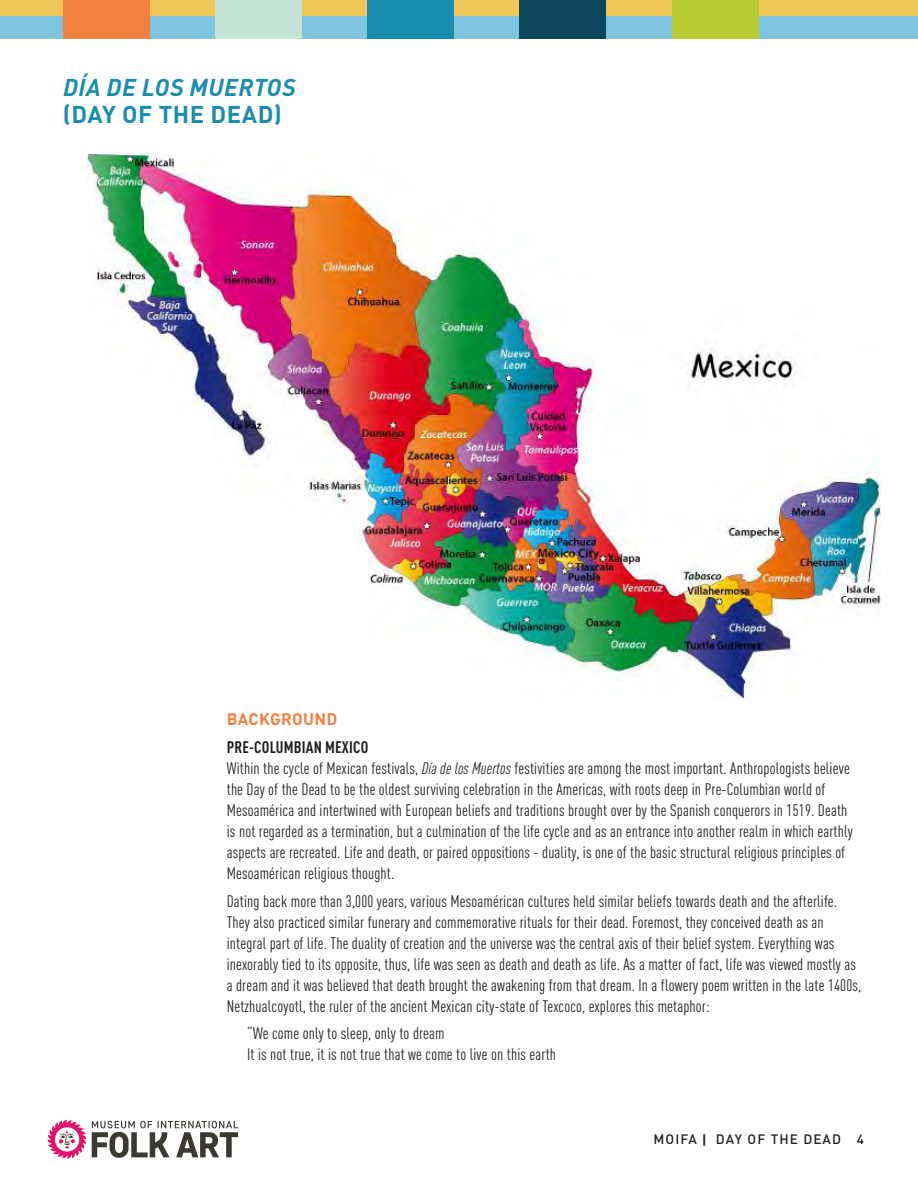
<style>
.page{position:relative;width:918px;height:1188px;background:#fff}
.page>*{position:absolute;margin:0;border:0;box-sizing:border-box;transform-origin:0 0}
.t1{font:italic 700 24px "DIN Pro";letter-spacing:.02em;color:#198dae}
.t2{font:700 24px "DIN Pro";letter-spacing:.02em;color:#198dae}
.t3{font:condensed 16.5px/21px "DIN Pro";letter-spacing:.01em;color:#231f20}
.t4{font:700 condensed 16.5px "DIN Pro";letter-spacing:.01em;color:#231f20}
.t5{font:700 16.5px "DIN Pro";letter-spacing:.02em;color:#f2803f}
.t6{font:500 13.5px "DIN Pro";letter-spacing:.08em;color:#231f20}
.s1{font-style:italic}
.s2{font-family:"Neutra Text";font-weight:700}
</style>
<div class="page">
<div style="left:0;top:0;width:918px;height:39px;background:#7ec4dc"></div>
<div style="left:0;top:0;width:918px;height:16px;background:#f0c659"></div>
<div style="left:520px;top:0;width:86px;height:39px;background:#0e465d"></div>
<div style="left:672px;top:0;width:86px;height:39px;background:#b8cb32"></div>
<div style="left:367px;top:0;width:87px;height:39px;background:#198dae"></div>
<div style="left:215px;top:0;width:86px;height:39px;background:#c3e4d5"></div>
<div style="left:63px;top:0;width:86px;height:39px;background:#f2803f"></div>
<svg style="left:92px;top:1121px;width:146px;height:37px"></svg>
<svg style="left:48px;top:1120px;width:38px;height:39px"></svg>
<img style="left:87px;top:153px;width:793px;height:546px">
<p class="t1" style="left:63px;top:68px;width:234px">DÍA DE LOS MUERTOS</p>
<p class="t2" style="left:63px;top:94px;width:220px">(DAY OF THE DEAD)</p>
<p class="t5" style="left:227px;top:705px;width:112px">BACKGROUND</p>
<p class="t4" style="left:227px;top:734px;width:143px">PRE-COLUMBIAN MEXICO</p>
<p class="t3" style="left:227px;top:756px;width:628px">Within the cycle of Mexican festivals, <span class="s1">Día de los Muertos</span> festivities are among the most important. Anthropologists believe the Day of the Dead to be the oldest surviving celebration in the Americas, with roots deep in Pre-Columbian world of Mesoamérica and intertwined with European beliefs and traditions brought over by the Spanish conquerors in 1519. Death is not regarded as a termination, but a culmination of the life cycle and as an entrance into another realm in which earthly aspects are recreated. Life and death, or paired oppositions - duality, is one of the basic structural religious principles of Mesoamérican religious thought.</p>
<p class="t3" style="left:227px;top:889px;width:636px">Dating back more than 3,000 years, various Mesoamérican cultures held similar beliefs towards death and the afterlife.<br>They also practiced similar funerary and commemorative rituals for their dead. Foremost, they conceived death as an integral part of life. The duality of creation and the universe was the central axis of their belief system. Everything was inexorably tied to its opposite, thus, life was seen as death and death as life. As a matter of fact, life was viewed mostly as a dream and it was believed that death brought the awakening from that dream. In a flowery poem written in the late 1400s, Netzhualcoyotl, the ruler of the ancient Mexican city-state of Texcoco, explores this metaphor:</p>
<p class="t3" style="left:247px;top:1022px;width:310px">“We come only to sleep, only to dream<br>It is not true, it is not true that we come to live on this earth</p>
<p class="t6" style="left:654px;top:1128px;width:212px">MOIFA <span class="s2">|</span> DAY OF THE DEAD 4</p>
</div>
